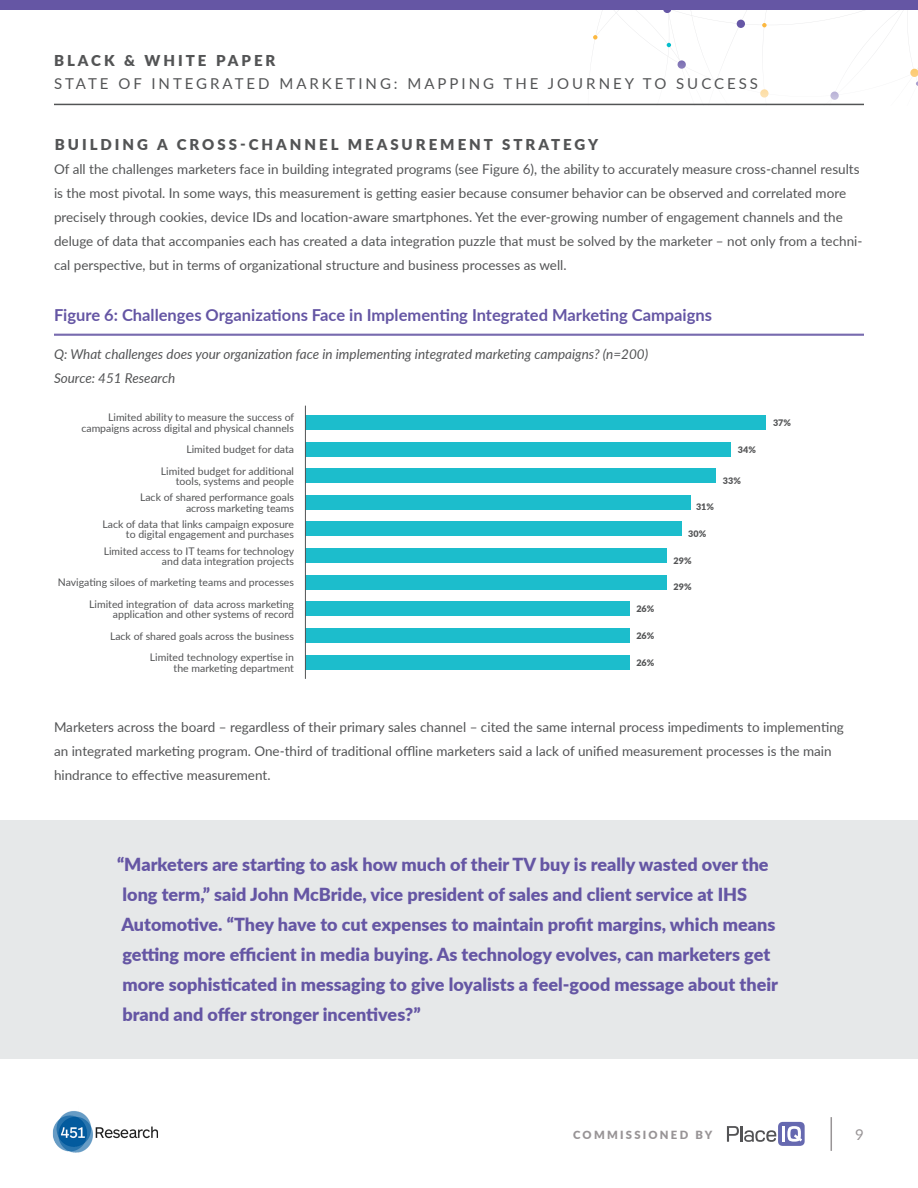
<style>
.page{position:relative;width:918px;height:1188px;background:#fff}
.page>*{position:absolute;margin:0;border:0;box-sizing:border-box;transform-origin:0 0}
.t1{font:900 18px/30px "Lato";color:#6556a4}
.Chart_Title{font:700 16.5px "Lato";color:#6556a4}
.Second-Level_Header{font:900 15px "Lato";letter-spacing:.2em;color:#535455}
.t2{font:15px "Lato";letter-spacing:.2em;color:#535455}
.t3{font:15px "Lato";color:#989496}
.Body_Copy{font:13.5px/24px "Lato";color:#535455}
.Question{font:italic 13.5px "Lato";color:#535455}
.t4{font:900 11.25px "Lato";letter-spacing:.2em;color:#989496}
.t5{font:10.5px/21.3px "Lato";color:#535455;text-align:right}
.t6{font:900 9px "Lato";color:#535455}
</style>
<div class="page">
<svg style="left:576px;top:10px;width:342px;height:94px"></svg>
<img style="left:52px;top:1111px;width:106px;height:42px">
<svg style="left:727px;top:1126px;width:49px;height:16px"></svg>
<div style="left:778px;top:1122px;width:27px;height:24px;background:#6669b0;border-radius:5px"></div>
<svg style="left:787px;top:1126px;width:15px;height:16px"></svg>
<hr style="left:782px;top:1126px;width:3px;height:16px;background:#fff">
<hr style="left:831px;top:1117px;width:1px;height:34px;background:#989496">
<div style="left:0;top:820px;width:918px;height:239px;background:#e6e8e9"></div>
<hr style="left:54px;top:334px;width:810px;height:1px;background:#6556a4">
<hr style="left:54px;top:335px;width:810px;height:1px;background:#6556a4">
<div style="left:305px;top:415px;width:461px;height:15px;background:#1cbdcc"></div>
<div style="left:305px;top:442px;width:426px;height:14px;background:#1cbdcc"></div>
<div style="left:305px;top:468px;width:411px;height:15px;background:#1cbdcc"></div>
<div style="left:305px;top:495px;width:385px;height:15px;background:#1cbdcc"></div>
<div style="left:305px;top:522px;width:376px;height:14px;background:#1cbdcc"></div>
<div style="left:305px;top:548px;width:362px;height:15px;background:#1cbdcc"></div>
<div style="left:305px;top:575px;width:362px;height:14px;background:#1cbdcc"></div>
<div style="left:305px;top:628px;width:325px;height:15px;background:#1cbdcc"></div>
<div style="left:305px;top:602px;width:325px;height:14px;background:#1cbdcc"></div>
<div style="left:305px;top:655px;width:325px;height:14px;background:#1cbdcc"></div>
<hr style="left:305px;top:406px;width:1px;height:273px;background:#535455">
<hr style="left:54px;top:104px;width:810px;height:1px;background:#535455">
<div style="left:0;top:0;width:918px;height:10px;background:#6556a4"></div>
<p class="Second-Level_Header" style="left:54px;top:49px;width:223px">BLACK &amp; WHITE PAPER</p>
<p class="t2" style="left:54px;top:72px;width:706px">STATE OF INTEGRATED MARKETING: MAPPING THE JOURNEY TO SUCCESS</p>
<p class="Second-Level_Header" style="left:55px;top:134px;width:545px">BUILDING A CROSS-CHANNEL MEASUREMENT STRATEGY</p>
<p class="Body_Copy" style="left:54px;top:157px;width:810px">Of all the challenges marketers face in building integrated programs (see Figure 6), the ability to accurately measure cross-channel results is the most pivotal. In some ways, this measurement is getting easier because consumer behavior can be observed and correlated more precisely through cookies, device IDs and location-aware smartphones. Yet the ever-growing number of engagement channels and the deluge of data that accompanies each has created a data integration puzzle that must be solved by the marketer – not only from a techni&shy;cal perspective, but in terms of organizational structure and business processes as well.</p>
<p class="Chart_Title" style="left:54px;top:303px;width:660px">Figure 6: Challenges Organizations Face in Implementing Integrated Marketing Campaigns</p>
<p class="Question" style="left:54px;top:344px;width:596px">Q: What challenges does your organization face in implementing integrated marketing campaigns? (n=200)</p>
<p class="Question" style="left:54px;top:368px;width:123px">Source: 451 Research</p>
<p class="t6" style="left:773px;top:416px;width:19px">37%</p>
<p class="t6" style="left:738px;top:443px;width:19px">34%</p>
<p class="t6" style="left:723px;top:474px;width:19px">33%</p>
<p class="t6" style="left:696px;top:500px;width:19px">31%</p>
<p class="t6" style="left:688px;top:527px;width:19px">30%</p>
<p class="t6" style="left:674px;top:553px;width:19px">29%</p>
<p class="t6" style="left:674px;top:580px;width:19px">29%</p>
<p class="t5" style="left:81px;top:412px;width:214px;line-height:10.5px">Limited ability to measure the success of campaigns across digital and physical channels</p>
<p class="t5" style="left:161px;top:438px;width:135px">Limited budget for data<br>Limited budget for additional</p>
<p class="t5" style="left:140px;top:473px;width:155px;line-height:16px">tools, systems and people<br>Lack of shared performance goals</p>
<p class="t5" style="left:102px;top:500px;width:193px;line-height:16px">across marketing teams<br>Lack of data that links campaign exposure</p>
<p class="t5" style="left:104px;top:526px;width:192px;line-height:16px">to digital engagement and purchases<br>Limited access to IT teams for technology</p>
<p class="t5" style="left:58px;top:550px;width:238px">and data integration projects<br>Navigating siloes of marketing teams and processes<br>Limited integration of data across marketing</p>
<p class="t5" style="left:110px;top:603px;width:185px;text-align:left">application and other systems of record<br>Lack of shared goals across the business</p>
<p class="t6" style="left:636px;top:602px;width:19px">26%</p>
<p class="t6" style="left:636px;top:629px;width:19px">26%</p>
<p class="t5" style="left:150px;top:652px;width:146px;line-height:10.5px">Limited technology expertise in the marketing department</p>
<p class="t6" style="left:636px;top:656px;width:19px">26%</p>
<p class="Body_Copy" style="left:54px;top:715px;width:791px">Marketers across the board – regardless of their primary sales channel – cited the same internal process impediments to implementing an integrated marketing program. One-third of traditional offline marketers said a lack of unified measurement processes is the main hindrance to effective measurement.</p>
<p class="t1" style="left:117px;top:849px;width:663px">“Marketers are starting to ask how much of their TV buy is really wasted over the long term,” said John McBride, vice president of sales and client service at IHS Automotive. “They have to cut expenses to maintain profit margins, which means getting more efficient in media buying. As technology evolves, can marketers get more sophisticated in messaging to give loyalists a feel-good message about their brand and offer stronger incentives?”</p>
<p class="t4" style="left:573px;top:1126px;width:141px">COMMISSIONED BY</p>
<p class="t3" style="left:855px;top:1124px;width:10px">9</p>
</div>
